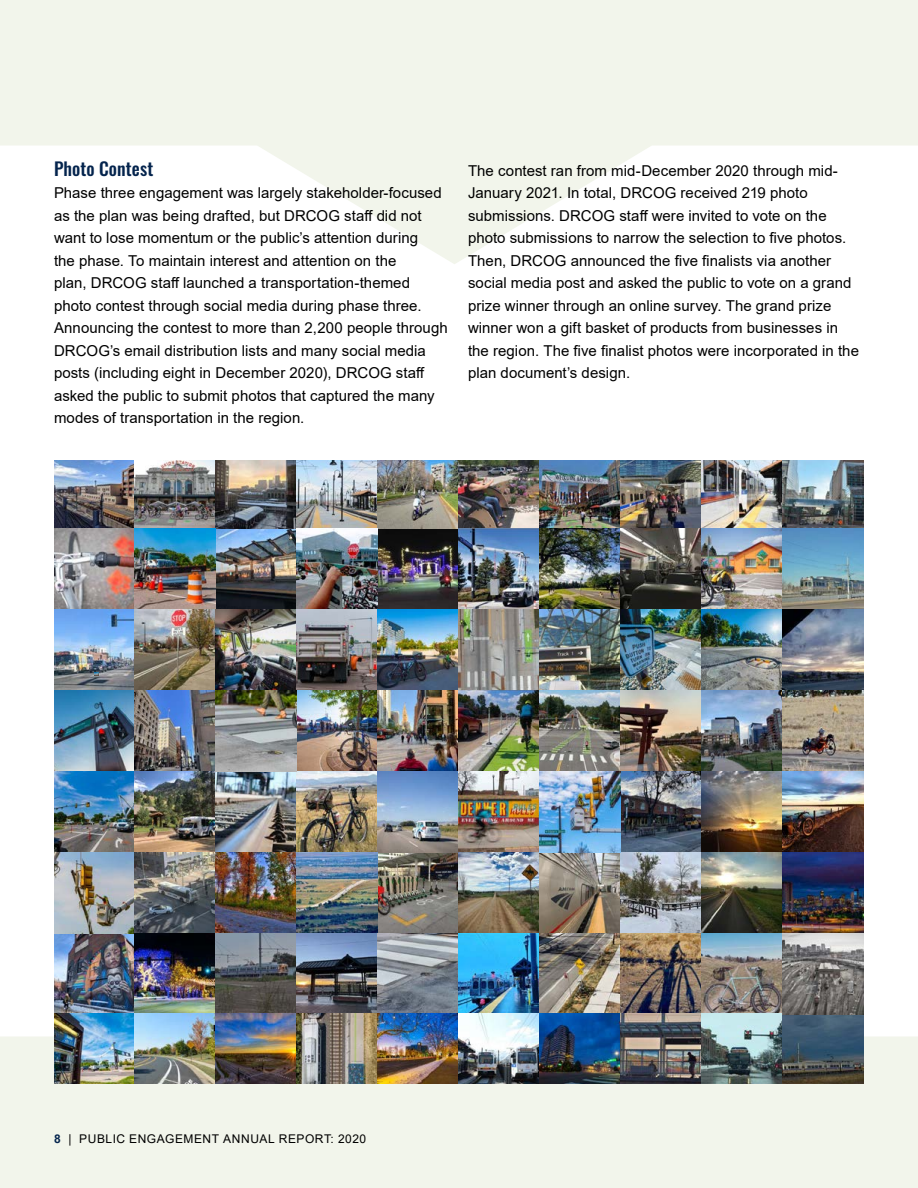
<style>
.page{position:relative;width:918px;height:1188px;background:#fff}
.page>*{position:absolute;margin:0;border:0;box-sizing:border-box;transform-origin:0 0}
.H2{font:500 18px "Oswald";letter-spacing:.005em;color:#04244d}
.Body{font:15px/22.5px "Arial";letter-spacing:.005em;color:#000}
.t1{font:12px "Arial";letter-spacing:.045em;color:#000}
.s1{font-weight:700;color:#04244d}
</style>
<div class="page">
<div style="left:0;top:1036px;width:918px;height:152px;background:#f2f5eb"></div>
<svg style="left:0;top:0;width:918px;height:264px;fill:#f2f5eb"></svg>
<img style="left:54px;top:460px;width:810px;height:623px">
<svg style="left:94px;top:672px;width:5px;height:3px"></svg>
<h1 class="H2" style="left:54px;top:159px;width:101px">Photo Contest</h1>
<p class="Body" style="left:54px;top:181px;width:395px">Phase three engagement was largely stakeholder-focused as the plan was being drafted, but DRCOG staff did not want to lose momentum or the public’s attention during<br>the phase. To maintain interest and attention on the<br>plan, DRCOG staff launched a transportation-themed photo contest through social media during phase three.<br>Announcing the contest to more than 2,200 people through DRCOG’s email distribution lists and many social media posts (including eight in December 2020), DRCOG staff asked the public to submit photos that captured the many modes of transportation in the region.</p>
<p class="Body" style="left:468px;top:159px;width:393px">The contest ran from mid-December 2020 through mid-January 2021. In total, DRCOG received 219 photo submissions. DRCOG staff were invited to vote on the photo submissions to narrow the selection to five photos.<br>Then, DRCOG announced the five finalists via another social media post and asked the public to vote on a grand prize winner through an online survey. The grand prize winner won a gift basket of products from businesses in the region. The five finalist photos were incorporated in the plan document’s design.</p>
<p class="t1" style="left:54px;top:1130px;width:314px"><span class="s1">8</span> | PUBLIC ENGAGEMENT ANNUAL REPORT: 2020</p>
</div>
